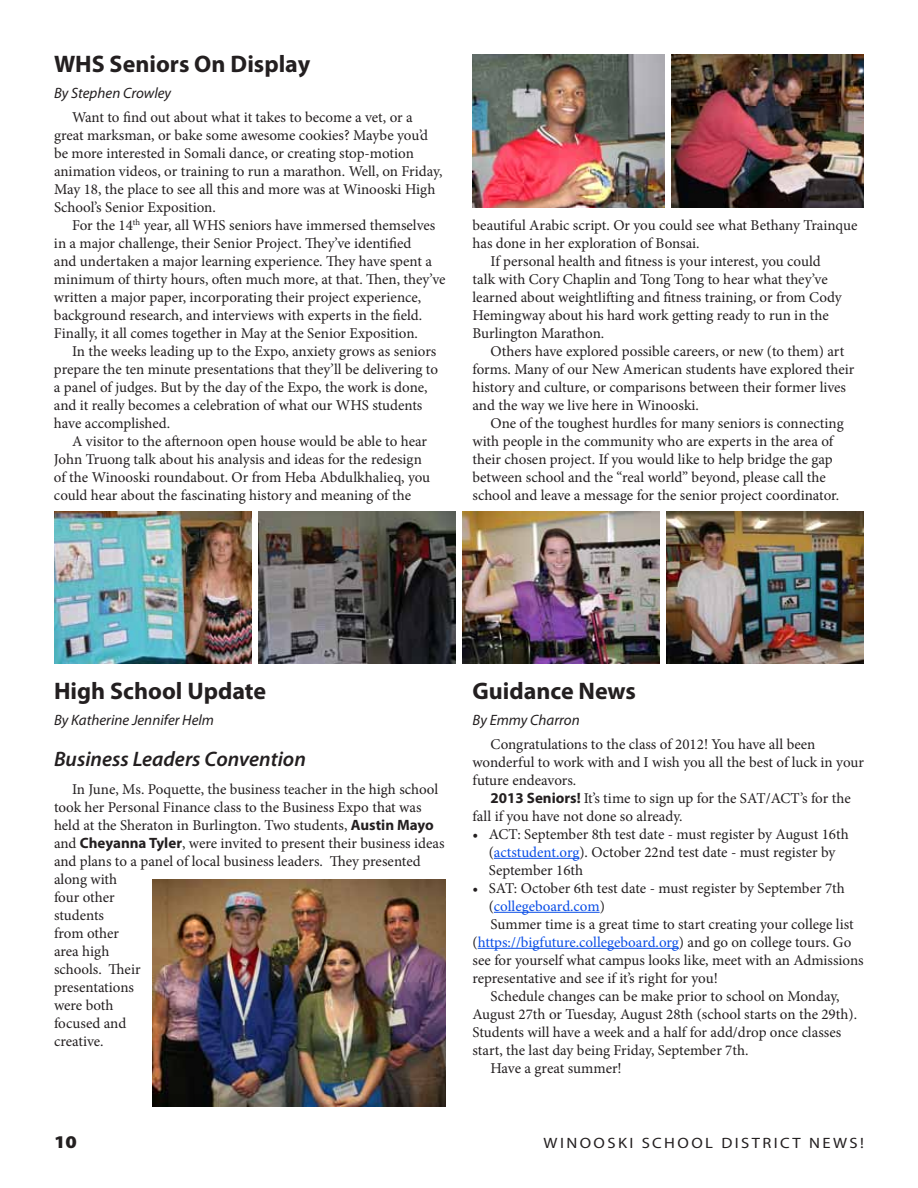
<style>
.page{position:relative;width:918px;height:1188px;background:#fff}
.page>*{position:absolute;margin:0;border:0;box-sizing:border-box;transform-origin:0 0}
.t1{font:700 24px "Myriad Pro";color:#231f20}
.t2{font:italic 600 21px "Myriad Pro";color:#231f20}
.t3{font:900 18px "Myriad Pro";color:#231f20;scale:1.11 1}
.t4{font:15px/18px "Minion Pro";letter-spacing:-.005em;color:#231f20}
.t5{font:15px "Minion Pro";letter-spacing:-.005em;color:#094de6}
.t6{font:italic 15px "Myriad Pro";color:#231f20}
.t7{font:15px "Myriad Pro";letter-spacing:.145em;color:#231f20;scale:1.11 1}
.s1{font-family:"Myriad Pro";font-weight:700}
.s2{color:#094de6}
.s3{color:#231f20}
</style>
<div class="page">
<img style="left:153px;top:879px;width:292px;height:228px">
<img style="left:54px;top:511px;width:197px;height:152px">
<img style="left:258px;top:511px;width:197px;height:152px">
<img style="left:463px;top:511px;width:197px;height:152px">
<img style="left:667px;top:511px;width:197px;height:152px">
<img style="left:672px;top:54px;width:192px;height:154px">
<img style="left:472px;top:54px;width:193px;height:154px">
<hr style="left:494px;top:858px;width:85px;height:1px;background:#094de6">
<hr style="left:494px;top:912px;width:106px;height:1px;background:#094de6">
<hr style="left:478px;top:948px;width:201px;height:1px;background:#094de6">
<h1 class="t1" style="left:54px;top:48px;width:258px">WHS Seniors On Display</h1>
<p class="t6" style="left:54px;top:84px;width:119px">By Stephen Crowley</p>
<p class="t4" style="left:54px;top:108px;width:390px;text-indent:18px">Want to find out about what it takes to become a vet, or a great marksman, or bake some awesome cookies? Maybe you’d be more interested in Somali dance, or creating stop-motion animation videos, or training to run a marathon. Well, on Friday, May 18, the place to see all this and more was at Winooski High School’s Senior Exposition.</p>
<p class="t4" style="left:54px;top:216px;width:393px;text-indent:18px">For the 14<sup>th</sup> year, all WHS seniors have immersed themselves in a major challenge, their Senior Project. They’ve identified<br>and undertaken a major learning experience. They have spent a minimum of thirty hours, often much more, at that. Then, they’ve written a major paper, incorporating their project experience, background research, and interviews with experts in the field.<br>Finally, it all comes together in May at the Senior Exposition.</p>
<p class="t4" style="left:54px;top:342px;width:386px;text-indent:18px">In the weeks leading up to the Expo, anxiety grows as seniors prepare the ten minute presentations that they’ll be delivering to a panel of judges. But by the day of the Expo, the work is done, and it really becomes a celebration of what our WHS students have accomplished.</p>
<p class="t4" style="left:54px;top:432px;width:378px;text-indent:18px">A visitor to the afternoon open house would be able to hear John Truong talk about his analysis and ideas for the redesign of the Winooski roundabout. Or from Heba Abdulkhalieq, you could hear about the fascinating history and meaning of the</p>
<p class="t4" style="left:472px;top:216px;width:386px">beautiful Arabic script. Or you could see what Bethany Trainque</p>
<p class="t4" style="left:472px;top:234px;width:229px">has done in her exploration of Bonsai.</p>
<p class="t4" style="left:491px;top:252px;width:332px">If personal health and fitness is your interest, you could</p>
<p class="t4" style="left:472px;top:270px;width:357px">talk with Cory Chaplin and Tong Tong to hear what they’ve</p>
<p class="t4" style="left:472px;top:288px;width:371px">learned about weightlifting and fitness training, or from Cody</p>
<p class="t4" style="left:472px;top:306px;width:358px">Hemingway about his hard work getting ready to run in the</p>
<p class="t4" style="left:472px;top:324px;width:133px">Burlington Marathon.</p>
<p class="t4" style="left:491px;top:342px;width:355px">Others have explored possible careers, or new (to them) art</p>
<p class="t4" style="left:472px;top:360px;width:383px">forms. Many of our New American students have explored their</p>
<p class="t4" style="left:472px;top:378px;width:375px">history and culture, or comparisons between their former lives</p>
<p class="t4" style="left:472px;top:396px;width:228px">and the way we live here in Winooski.</p>
<p class="t4" style="left:491px;top:414px;width:355px">One of the toughest hurdles for many seniors is connecting</p>
<p class="t4" style="left:472px;top:432px;width:362px">with people in the community who are experts in the area of</p>
<p class="t4" style="left:472px;top:450px;width:362px">their chosen project. If you would like to help bridge the gap</p>
<p class="t4" style="left:472px;top:468px;width:355px">between school and the “real world” beyond, please call the</p>
<p class="t4" style="left:472px;top:486px;width:368px">school and leave a message for the senior project coordinator.</p>
<h1 class="t1" style="left:54px;top:675px;width:214px">High School Update</h1>
<p class="t6" style="left:54px;top:711px;width:162px">By Katherine Jennifer Helm</p>
<h2 class="t2" style="left:54px;top:745px;width:253px">Business Leaders Convention</h2>
<p class="t4" style="left:54px;top:781px;width:392px;text-indent:18px">In June, Ms. Poquette, the business teacher in the high school took her Personal Finance class to the Business Expo that was held at the Sheraton in Burlington. Two students, <span class="s1">Austin Mayo </span>and <span class="s1">Cheyanna Tyler</span>, were invited to present their business ideas and plans to a panel of local business leaders. They presented along with<br>four other<br>students<br>from other<br>area high<br>schools. Their<br>presentations<br>were both<br>focused and<br>creative.</p>
<h1 class="t1" style="left:472px;top:675px;width:165px">Guidance News</h1>
<p class="t6" style="left:472px;top:711px;width:109px">By Emmy Charron</p>
<p class="t4" style="left:472px;top:735px;width:393px;text-indent:18px">Congratulations to the class of 2012! You have all been wonderful to work with and I wish you all the best of luck in your future endeavors.</p>
<p class="t4" style="left:472px;top:789px;width:380px;text-indent:18px"><span class="s1">2013 Seniors!</span> It’s time to sign up for the SAT/ACT’s for the fall if you have not done so already.</p>
<p class="t4" style="left:489px;top:825px;width:362px;text-indent:-16px">• ACT: September 8th test date - must register by August 16th (<span class="s2">actstudent.org</span>). October 22nd test date - must register by<br>September 16th</p>
<p class="t4" style="left:472px;top:879px;width:374px">• SAT: October 6th test date - must register by September 7th</p>
<p class="t5" style="left:489px;top:896px;width:118px"><span class="s3">(</span>collegeboard.com<span class="s3">)</span></p>
<p class="t4" style="left:491px;top:915px;width:365px">Summer time is a great time to start creating your college list</p>
<p class="t5" style="left:472px;top:932px;width:380px"><span class="s3">(</span>https://bigfuture.collegeboard.org<span class="s3">) and go on college tours. Go</span></p>
<p class="t4" style="left:472px;top:951px;width:393px">see for yourself what campus looks like, meet with an Admissions</p>
<p class="t4" style="left:472px;top:969px;width:247px">representative and see if it’s right for you!</p>
<p class="t4" style="left:491px;top:987px;width:351px">Schedule changes can be make prior to school on Monday,</p>
<p class="t4" style="left:472px;top:1005px;width:386px">August 27th or Tuesday, August 28th (school starts on the 29th).</p>
<p class="t4" style="left:472px;top:1023px;width:370px">Students will have a week and a half for add/drop once classes</p>
<p class="t4" style="left:472px;top:1041px;width:278px">start, the last day being Friday, September 7th.</p>
<p class="t4" style="left:491px;top:1059px;width:133px">Have a great summer!</p>
<p class="t3" style="left:54px;top:1129px;width:22px">10</p>
<p class="t7" style="left:544px;top:1133px;width:290px">WINOOSKI SCHOOL DISTRICT NEWS!</p>
</div>
